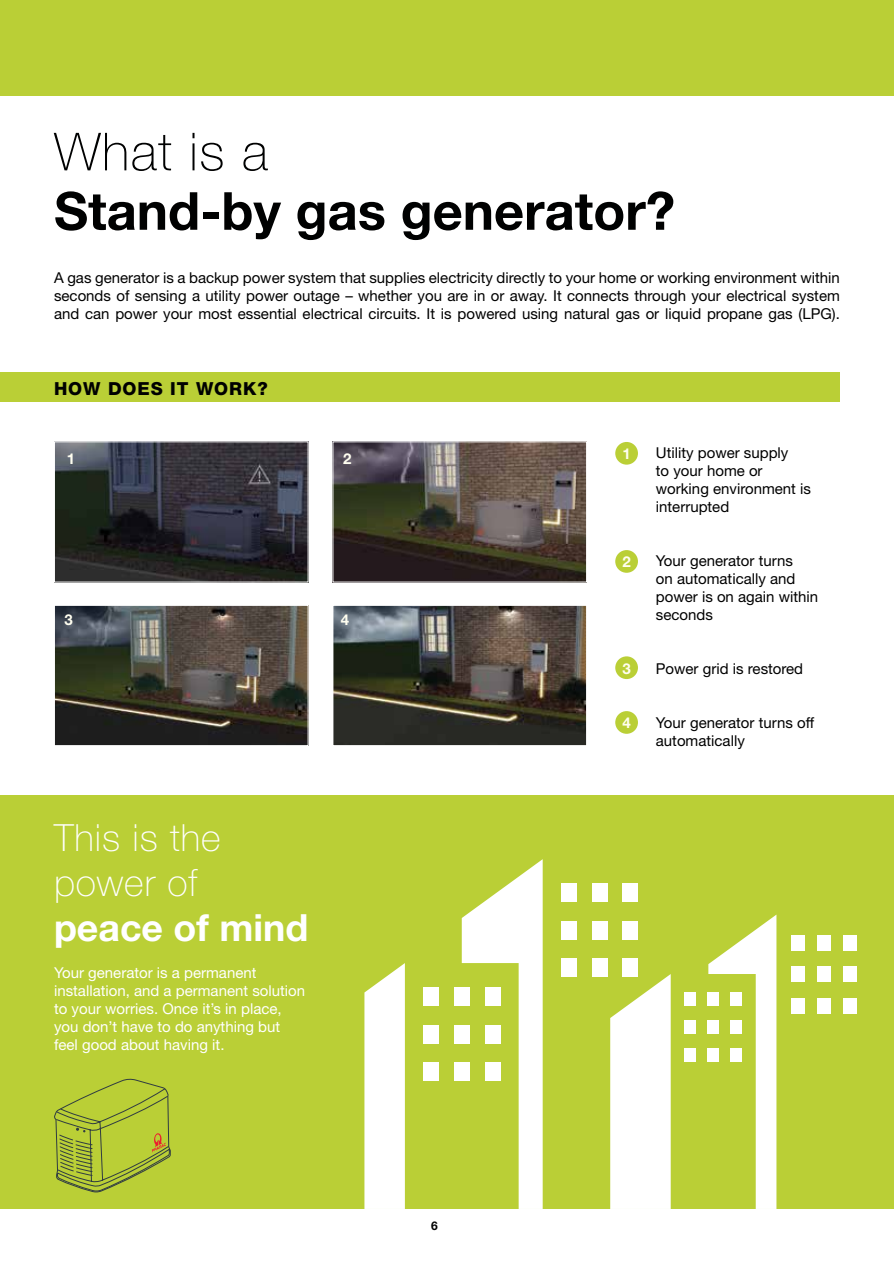
<style>
.page{position:relative;width:894px;height:1263px;background:#fff}
.page>*{position:absolute;margin:0;border:0;box-sizing:border-box;transform-origin:0 0}
.t1{font:700 52.5px "Helvetica Neue";color:#000101}
.t2{font:100 52.5px "Helvetica Neue";letter-spacing:.025em;color:#000101}
.t3{font:100 37.5px/45px "Helvetica Neue";letter-spacing:.025em;color:#fff}
.t4{font:700 37.5px "Helvetica Neue";color:#fff}
.t5{font:800 18px "Helvetica Neue";letter-spacing:.05em;color:#000101}
.t6{font:15px/18px "Helvetica Neue";color:#000101}
.t7{font:15px/18px "Helvetica Neue";color:#fff}
.t8{font:700 15px "Helvetica Neue";color:#fffef0}
.t9{font:700 12px "Helvetica Neue";color:#000}
</style>
<div class="page">
<div style="left:615px;top:442px;width:22px;height:22px;background:#bacf36;border-radius:50%"></div>
<div style="left:615px;top:656px;width:22px;height:23px;background:#bacf36;border-radius:50%"></div>
<div style="left:615px;top:711px;width:22px;height:23px;background:#bacf36;border-radius:50%"></div>
<div style="left:615px;top:550px;width:22px;height:23px;background:#bacf36;border-radius:50%"></div>
<img style="left:334px;top:607px;width:250px;height:137px">
<div style="left:332px;top:605px;width:254px;height:141px;border:1px solid #fff"></div>
<img style="left:56px;top:443px;width:250px;height:137px">
<img style="left:56px;top:607px;width:250px;height:137px">
<div style="left:54px;top:605px;width:254px;height:141px;border:1px solid #fff"></div>
<img style="left:334px;top:443px;width:250px;height:137px">
<div style="left:0;top:0;width:893px;height:95px;background:#bacf36"></div>
<div style="left:0;top:372px;width:839px;height:30px;background:#bacf36"></div>
<div style="left:0;top:795px;width:893px;height:414px;background:#bacf36"></div>
<div style="left:791px;top:935px;width:13px;height:16px;background:#fff"></div>
<div style="left:817px;top:935px;width:13px;height:16px;background:#fff"></div>
<div style="left:843px;top:935px;width:13px;height:16px;background:#fff"></div>
<div style="left:791px;top:966px;width:13px;height:16px;background:#fff"></div>
<div style="left:817px;top:966px;width:13px;height:16px;background:#fff"></div>
<div style="left:843px;top:966px;width:13px;height:16px;background:#fff"></div>
<div style="left:791px;top:997px;width:13px;height:16px;background:#fff"></div>
<div style="left:817px;top:997px;width:13px;height:16px;background:#fff"></div>
<div style="left:843px;top:997px;width:13px;height:16px;background:#fff"></div>
<svg style="left:461px;top:859px;width:81px;height:350px"></svg>
<svg style="left:364px;top:963px;width:41px;height:246px;background:#f9fbf0"></svg>
<div style="left:423px;top:987px;width:15px;height:19px;background:#fff"></div>
<div style="left:454px;top:987px;width:15px;height:19px;background:#fff"></div>
<div style="left:484px;top:987px;width:16px;height:19px;background:#fff"></div>
<div style="left:423px;top:1024px;width:15px;height:19px;background:#fff"></div>
<div style="left:454px;top:1024px;width:15px;height:19px;background:#fff"></div>
<div style="left:484px;top:1024px;width:16px;height:19px;background:#fff"></div>
<div style="left:423px;top:1062px;width:15px;height:18px;background:#fff"></div>
<div style="left:454px;top:1062px;width:15px;height:18px;background:#fff"></div>
<div style="left:484px;top:1062px;width:16px;height:18px;background:#fff"></div>
<div style="left:560px;top:883px;width:16px;height:19px;background:#fff"></div>
<div style="left:591px;top:883px;width:16px;height:19px;background:#fff"></div>
<div style="left:622px;top:883px;width:16px;height:19px;background:#fff"></div>
<div style="left:560px;top:921px;width:16px;height:18px;background:#fff"></div>
<div style="left:591px;top:921px;width:16px;height:18px;background:#fff"></div>
<div style="left:622px;top:921px;width:16px;height:18px;background:#fff"></div>
<div style="left:622px;top:958px;width:16px;height:18px;background:#fff"></div>
<div style="left:560px;top:958px;width:16px;height:18px;background:#fff"></div>
<div style="left:591px;top:958px;width:16px;height:18px;background:#fff"></div>
<svg style="left:708px;top:915px;width:68px;height:294px"></svg>
<svg style="left:610px;top:974px;width:60px;height:235px;background:#f7faea"></svg>
<div style="left:684px;top:992px;width:11px;height:14px;background:#fff"></div>
<div style="left:707px;top:992px;width:11px;height:14px;background:#fff"></div>
<div style="left:730px;top:992px;width:11px;height:14px;background:#fff"></div>
<div style="left:684px;top:1020px;width:11px;height:14px;background:#fff"></div>
<div style="left:707px;top:1020px;width:11px;height:14px;background:#fff"></div>
<div style="left:730px;top:1020px;width:11px;height:14px;background:#fff"></div>
<div style="left:684px;top:1048px;width:11px;height:13px;background:#fff"></div>
<div style="left:707px;top:1048px;width:11px;height:13px;background:#fff"></div>
<div style="left:730px;top:1048px;width:11px;height:13px;background:#fff"></div>
<svg style="left:54px;top:1078px;width:117px;height:115px"></svg>
<h1 class="t2" style="left:54px;top:122px;width:215px">What is a</h1>
<h1 class="t1" style="left:54px;top:178px;width:622px">Stand-by gas generator?</h1>
<p class="t6" style="left:54px;top:269px;width:787px;text-align:justify">A gas generator is a backup power system that supplies electricity directly to your home or working environment within seconds of sensing a utility power outage – whether you are in or away. It connects through your electrical system and can power your most essential electrical circuits. It is powered using natural gas or liquid propane gas (LPG).</p>
<p class="t5" style="left:54px;top:378px;width:215px">HOW DOES IT WORK?</p>
<p class="t8" style="left:67px;top:450px;width:10px">1</p>
<p class="t6" style="left:655px;top:443px;width:157px">Utility power supply<br>to your home or working environment is interrupted</p>
<p class="t8" style="left:622px;top:444px;width:10px">1</p>
<p class="t8" style="left:343px;top:450px;width:10px">2</p>
<p class="t8" style="left:64px;top:610px;width:10px">3</p>
<p class="t8" style="left:341px;top:610px;width:10px">4</p>
<h2 class="t3" style="left:54px;top:815px;width:168px">This is the power of</h2>
<h2 class="t4" style="left:54px;top:904px;width:256px">peace of mind</h2>
<p class="t7" style="left:54px;top:963px;width:252px">Your generator is a permanent installation, and a permanent solution to your worries. Once it’s in place, you don’t have to do anything but feel good about having it.</p>
<p class="t9" style="left:431px;top:1218px;width:8px">6</p>
<p class="t8" style="left:622px;top:552px;width:10px">2</p>
<p class="t6" style="left:655px;top:551px;width:164px">Your generator turns<br>on automatically and power is on again within seconds</p>
<p class="t8" style="left:622px;top:659px;width:10px">3</p>
<p class="t6" style="left:655px;top:659px;width:149px">Power grid is restored</p>
<p class="t8" style="left:622px;top:713px;width:10px">4</p>
<p class="t6" style="left:655px;top:713px;width:160px">Your generator turns off automatically</p>
</div>
